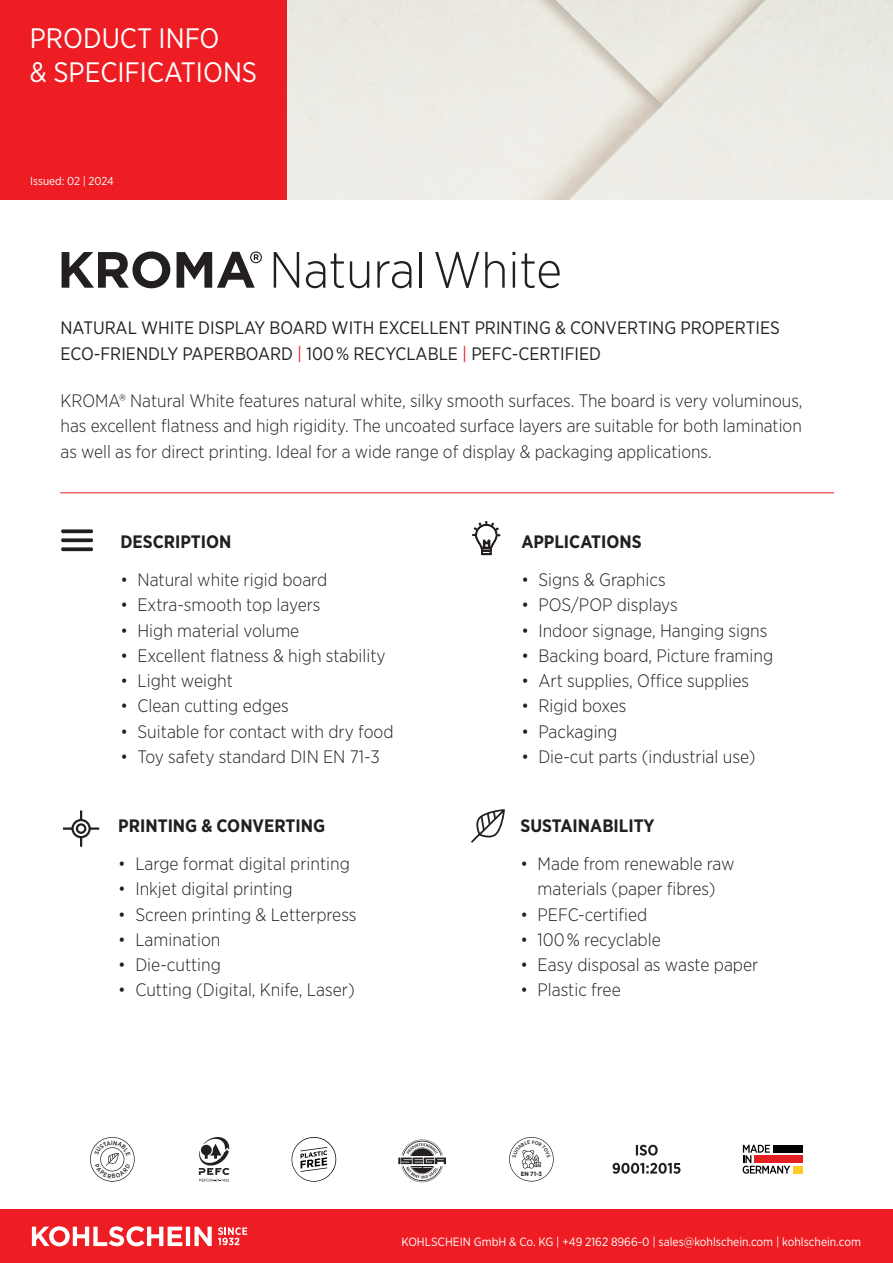
<style>
.page{position:relative;width:893px;height:1263px;background:#fff}
.page>*{position:absolute;margin:0;border:0;box-sizing:border-box;transform-origin:0 0}
.t1{font:28.2px/34.5px "Gotham Narrow";color:#fff}
.t2{font:300 18px/25.5px "Gotham Narrow";color:#231f20;text-align:justify}
.t3{font:18px/25.5px "Gotham Narrow";color:#231f20}
.t4{font:700 18px "Gotham Narrow";color:#231f20}
.t5{font:12px "Gotham Narrow";color:#fff}
.t6{font:11.55px "Gotham Narrow";color:#fff}
.t7{font:700 6.15px "Gotham Narrow";color:#231f20;scale:1.06 1}
.s1{color:#ee1d23}
</style>
<div class="page">
<img style="left:286px;top:0;width:607px;height:200px">
<div style="left:0;top:0;width:286px;height:200px;background:#ee1d23"></div>
<svg style="left:62px;top:251px;width:108px;height:37px"></svg>
<svg style="left:177px;top:251px;width:85px;height:37px"></svg>
<svg style="left:274px;top:252px;width:25px;height:36px"></svg>
<svg style="left:306px;top:261px;width:19px;height:27px"></svg>
<svg style="left:331px;top:253px;width:13px;height:35px"></svg>
<svg style="left:350px;top:261px;width:19px;height:27px"></svg>
<svg style="left:377px;top:261px;width:34px;height:27px"></svg>
<hr style="left:419px;top:252px;width:3px;height:36px;background:#231f20">
<svg style="left:435px;top:252px;width:44px;height:36px"></svg>
<svg style="left:485px;top:252px;width:20px;height:36px"></svg>
<hr style="left:513px;top:261px;width:2px;height:27px;background:#231f20">
<svg style="left:521px;top:253px;width:39px;height:35px"></svg>
<div style="left:0;top:1209px;width:893px;height:54px;background:#ee1d23"></div>
<svg style="left:32px;top:1226px;width:180px;height:20px"></svg>
<svg style="left:218px;top:1227px;width:29px;height:18px"></svg>
<svg style="left:398px;top:1139px;width:48px;height:43px"></svg>
<svg style="left:199px;top:1137px;width:30px;height:45px"></svg>
<svg style="left:613px;top:1163px;width:67px;height:11px"></svg>
<svg style="left:636px;top:1145px;width:22px;height:10px"></svg>
<div style="left:773px;top:1145px;width:30px;height:8px;background:#000001"></div>
<div style="left:754px;top:1155px;width:49px;height:8px;background:#e51e24"></div>
<div style="left:793px;top:1166px;width:10px;height:7px;background:#fecc27"></div>
<svg style="left:743px;top:1145px;width:47px;height:29px"></svg>
<svg style="left:292px;top:1137px;width:44px;height:45px"></svg>
<div style="left:292px;top:1138px;width:43px;height:43px;background:#fff;border-radius:50%"></div>
<svg style="left:300px;top:1147px;width:27px;height:25px"></svg>
<svg style="left:472px;top:521px;width:29px;height:35px"></svg>
<svg style="left:61px;top:529px;width:32px;height:4px"></svg>
<svg style="left:61px;top:538px;width:32px;height:4px"></svg>
<svg style="left:61px;top:547px;width:32px;height:4px"></svg>
<svg style="left:471px;top:809px;width:34px;height:33px"></svg>
<hr style="left:63px;top:827px;width:36px;height:3px;background:#231f20">
<hr style="left:80px;top:810px;width:2px;height:37px;background:#231f20">
<svg style="left:70px;top:818px;width:22px;height:21px"></svg>
<hr style="left:60px;top:492px;width:774px;height:1px;background:#ee1d23">
<svg style="left:509px;top:1137px;width:45px;height:44px"></svg>
<svg style="left:90px;top:1137px;width:45px;height:45px"></svg>
<h1 class="t1" style="left:30px;top:20px;width:229px">PRODUCT INFO<br>&amp; SPECIFICATIONS</h1>
<p class="t6" style="left:30px;top:174px;width:85px">Issued: 02 | 2024</p>
<p class="t3" style="left:61px;top:315px;width:721px">NATURAL WHITE DISPLAY BOARD WITH EXCELLENT PRINTING &amp; CONVERTING PROPERTIES<br>ECO-FRIENDLY PAPERBOARD <span class="s1">|</span> 100 % RECYCLABLE <span class="s1">|</span> PEFC-CERTIFIED</p>
<p class="t2" style="left:61px;top:387px;width:743px">KROMA® Natural White features natural white, silky smooth surfaces. The board is very voluminous, has excellent flatness and high rigidity. The uncoated surface layers are suitable for both lamination as well as for direct printing. Ideal for a wide range of display &amp; packaging applications.</p>
<p class="t4" style="left:120px;top:530px;width:112px">DESCRIPTION</p>
<p class="t2" style="left:120px;top:567px;width:208px">• Natural white rigid board</p>
<p class="t2" style="left:120px;top:592px;width:202px">• Extra-smooth top layers</p>
<p class="t2" style="left:120px;top:617px;width:180px">• High material volume</p>
<p class="t2" style="left:120px;top:642px;width:267px">• Excellent flatness &amp; high stability</p>
<p class="t2" style="left:120px;top:668px;width:114px">• Light weight</p>
<p class="t2" style="left:120px;top:693px;width:170px">• Clean cutting edges</p>
<p class="t2" style="left:120px;top:718px;width:275px">• Suitable for contact with dry food</p>
<p class="t2" style="left:120px;top:743px;width:261px">• Toy safety standard DIN EN 71-3</p>
<p class="t4" style="left:118px;top:814px;width:208px">PRINTING &amp; CONVERTING</p>
<p class="t2" style="left:118px;top:850px;width:233px">• Large format digital printing</p>
<p class="t2" style="left:118px;top:876px;width:176px">• Inkjet digital printing</p>
<p class="t2" style="left:118px;top:901px;width:240px">• Screen printing &amp; Letterpress</p>
<p class="t2" style="left:118px;top:926px;width:104px">• Lamination</p>
<p class="t2" style="left:118px;top:951px;width:104px">• Die-cutting</p>
<p class="t2" style="left:118px;top:977px;width:238px">• Cutting (Digital, Knife, Laser)</p>
<p class="t4" style="left:521px;top:530px;width:122px">APPLICATIONS</p>
<p class="t2" style="left:521px;top:567px;width:146px">• Signs &amp; Graphics</p>
<p class="t2" style="left:521px;top:592px;width:158px">• POS/POP displays</p>
<p class="t2" style="left:521px;top:617px;width:248px">• Indoor signage, Hanging signs</p>
<p class="t2" style="left:521px;top:642px;width:253px">• Backing board, Picture framing</p>
<p class="t2" style="left:521px;top:668px;width:229px">• Art supplies, Office supplies</p>
<p class="t2" style="left:521px;top:693px;width:107px">• Rigid boxes</p>
<p class="t2" style="left:521px;top:718px;width:98px">• Packaging</p>
<p class="t2" style="left:521px;top:743px;width:236px">• Die-cut parts (industrial use)</p>
<p class="t4" style="left:521px;top:814px;width:136px">SUSTAINABILITY</p>
<p class="t2" style="left:521px;top:850px;width:216px">• Made from renewable raw</p>
<p class="t2" style="left:538px;top:876px;width:179px">materials (paper fibres)</p>
<p class="t2" style="left:521px;top:901px;width:128px">• PEFC-certified</p>
<p class="t2" style="left:521px;top:926px;width:142px">• 100 % recyclable</p>
<p class="t2" style="left:521px;top:951px;width:239px">• Easy disposal as waste paper</p>
<p class="t2" style="left:521px;top:977px;width:102px">• Plastic free</p>
<p class="t7" style="left:521px;top:1170px;width:22px">EN 71-3</p>
<p class="t5" style="left:401px;top:1234px;width:461px">KOHLSCHEIN GmbH &amp; Co. KG | +49 2162 8966-0 | sales@kohlschein.com | kohlschein.com</p>
</div>
